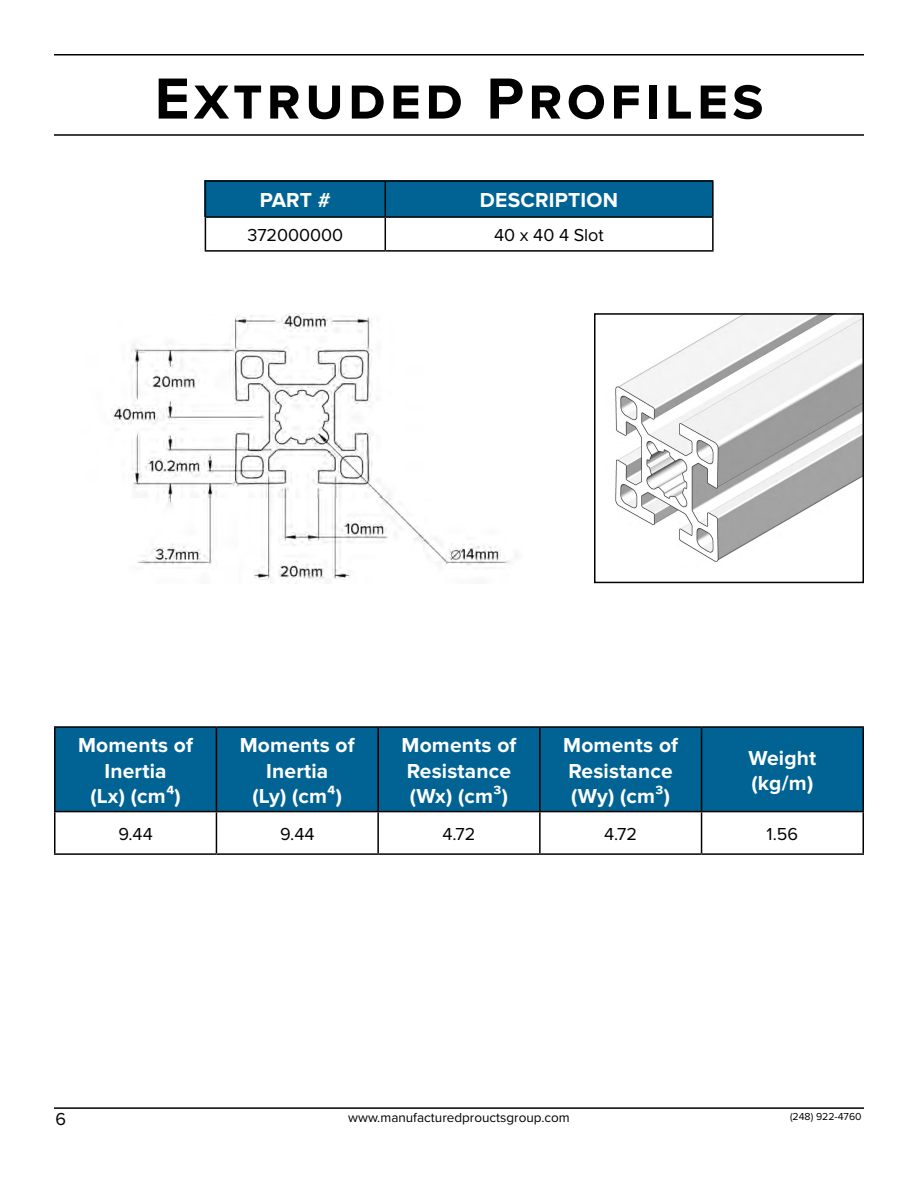
<style>
.page{position:relative;width:918px;height:1188px;background:#fff}
.page>*{position:absolute;margin:0;border:0;box-sizing:border-box;transform-origin:0 0}
.t1{font:700 60px "Proxima Nova";letter-spacing:.07em;color:#000}
.t2{font:700 21px/25.2px "Proxima Nova";letter-spacing:.01em;color:#fff}
.t3{font:18px "Proxima Nova";color:#000}
.t4{font:13.5px "Proxima Nova";color:#000}
.t5{font:10.5px "Proxima Nova";color:#000}
</style>
<div class="page">
<hr style="left:54px;top:54px;width:810px;height:2px;background:#000">
<hr style="left:54px;top:134px;width:810px;height:2px;background:#000">
<hr style="left:54px;top:1107px;width:810px;height:2px;background:#000">
<img style="left:113px;top:313px;width:397px;height:270px">
<img style="left:615px;top:316px;width:246px;height:246px">
<div style="left:594px;top:313px;width:270px;height:270px;border:2px solid #000"></div>
<div style="left:56px;top:728px;width:806px;height:83px;background:#006394"></div>
<hr style="left:54px;top:726px;width:162px;height:2px;background:#000">
<hr style="left:54px;top:728px;width:2px;height:83px;background:#000">
<hr style="left:216px;top:726px;width:162px;height:2px;background:#000">
<hr style="left:216px;top:728px;width:1px;height:83px;background:#000">
<hr style="left:378px;top:726px;width:162px;height:2px;background:#000">
<hr style="left:377px;top:728px;width:2px;height:83px;background:#000">
<hr style="left:540px;top:726px;width:162px;height:2px;background:#000">
<hr style="left:539px;top:728px;width:2px;height:83px;background:#000">
<hr style="left:702px;top:726px;width:162px;height:2px;background:#000">
<hr style="left:701px;top:728px;width:1px;height:83px;background:#000">
<hr style="left:862px;top:728px;width:2px;height:83px;background:#000">
<hr style="left:54px;top:811px;width:162px;height:1px;background:#000">
<hr style="left:54px;top:812px;width:2px;height:41px;background:#000">
<hr style="left:216px;top:811px;width:162px;height:1px;background:#000">
<hr style="left:216px;top:812px;width:1px;height:41px;background:#000">
<hr style="left:378px;top:811px;width:162px;height:1px;background:#000">
<hr style="left:377px;top:812px;width:2px;height:41px;background:#000">
<hr style="left:540px;top:811px;width:162px;height:1px;background:#000">
<hr style="left:539px;top:812px;width:2px;height:41px;background:#000">
<hr style="left:702px;top:811px;width:162px;height:1px;background:#000">
<hr style="left:701px;top:812px;width:1px;height:41px;background:#000">
<hr style="left:862px;top:812px;width:2px;height:41px;background:#000">
<hr style="left:54px;top:853px;width:162px;height:2px;background:#000">
<hr style="left:216px;top:853px;width:162px;height:2px;background:#000">
<hr style="left:378px;top:853px;width:162px;height:2px;background:#000">
<hr style="left:540px;top:853px;width:162px;height:2px;background:#000">
<hr style="left:702px;top:853px;width:162px;height:2px;background:#000">
<div style="left:205px;top:180px;width:508px;height:37px;background:#006394"></div>
<hr style="left:205px;top:180px;width:180px;height:2px;background:#000">
<hr style="left:205px;top:182px;width:1px;height:34px;background:#000">
<hr style="left:385px;top:180px;width:329px;height:2px;background:#000">
<hr style="left:385px;top:182px;width:1px;height:34px;background:#000">
<hr style="left:712px;top:182px;width:2px;height:34px;background:#000">
<hr style="left:205px;top:216px;width:180px;height:2px;background:#000">
<hr style="left:205px;top:218px;width:1px;height:32px;background:#000">
<hr style="left:385px;top:216px;width:329px;height:2px;background:#000">
<hr style="left:385px;top:218px;width:1px;height:32px;background:#000">
<hr style="left:712px;top:218px;width:2px;height:32px;background:#000">
<hr style="left:205px;top:250px;width:180px;height:2px;background:#000">
<hr style="left:385px;top:250px;width:329px;height:2px;background:#000">
<h1 class="t1" style="left:155px;top:64px;width:610px">Extruded Profiles</h1>
<p class="t2" style="left:260px;top:189px;width:72px">PART #</p>
<p class="t2" style="left:480px;top:189px;width:140px">DESCRIPTION</p>
<p class="t3" style="left:247px;top:225px;width:97px">372000000</p>
<p class="t3" style="left:494px;top:225px;width:111px">40 x 40 4 Slot</p>
<p class="t2" style="left:78px;top:734px;width:117px;text-align:center">Moments of<br>Inertia<br>(Lx) (cm⁴)</p>
<p class="t2" style="left:240px;top:734px;width:117px;text-align:center">Moments of<br>Inertia<br>(Ly) (cm⁴)</p>
<p class="t2" style="left:402px;top:734px;width:117px">Moments of<br>Resistance (Wx) (cm³)</p>
<p class="t2" style="left:563px;top:734px;width:117px">Moments of<br>Resistance (Wy) (cm³)</p>
<p class="t2" style="left:748px;top:746px;width:69px">Weight (kg/m)</p>
<p class="t3" style="left:118px;top:824px;width:36px">9.44</p>
<p class="t3" style="left:280px;top:824px;width:36px">9.44</p>
<p class="t3" style="left:443px;top:824px;width:34px">4.72</p>
<p class="t3" style="left:604px;top:824px;width:34px">4.72</p>
<p class="t3" style="left:767px;top:824px;width:33px">1.56</p>
<p class="t3" style="left:56px;top:1109px;width:12px">6</p>
<p class="t4" style="left:348px;top:1110px;width:223px">www.manufacturedprouctsgroup.com</p>
<p class="t5" style="left:790px;top:1110px;width:73px">(248) 922-4760</p>
</div>
